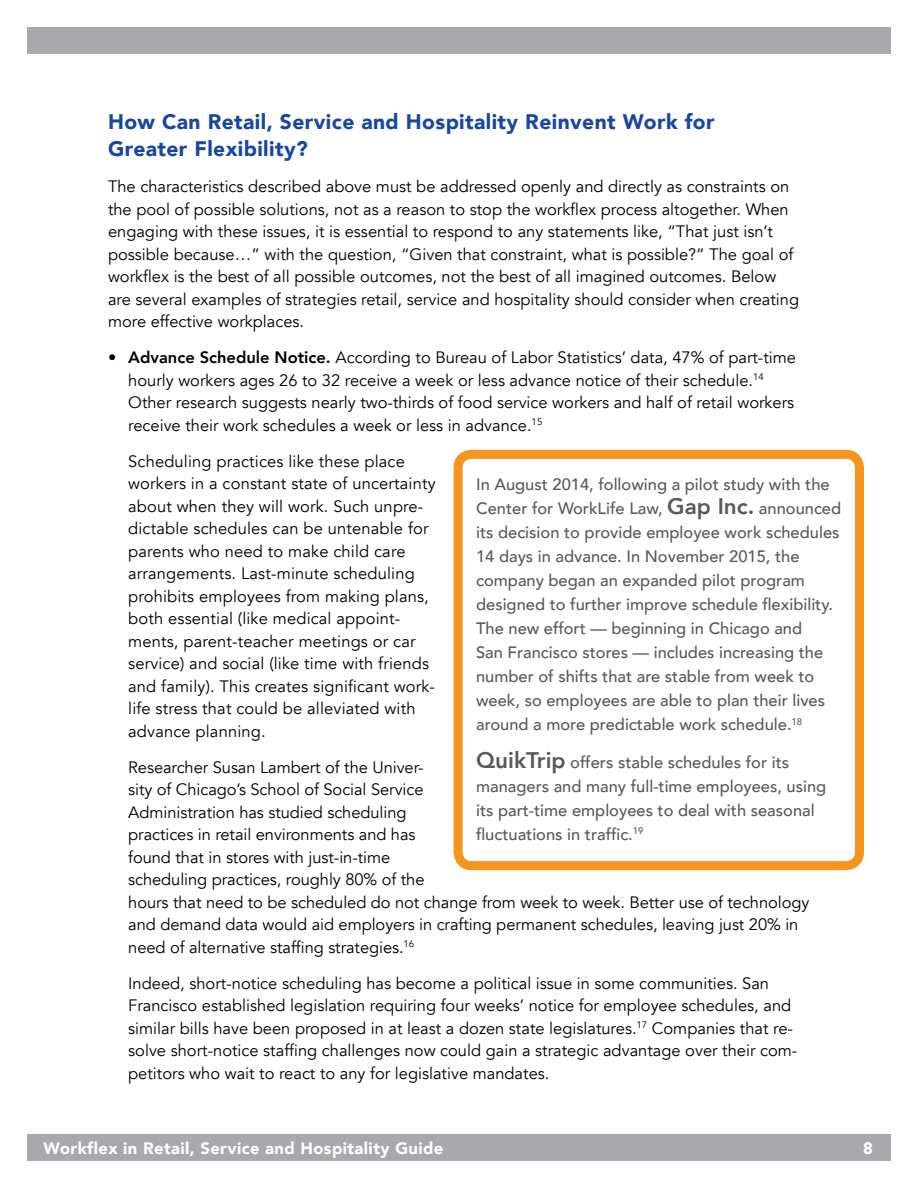
<style>
.page{position:relative;width:918px;height:1188px;background:#fff}
.page>*{position:absolute;margin:0;border:0;box-sizing:border-box;transform-origin:0 0}
.t1{font:900 21px/27px "Avenir";letter-spacing:.02em;color:#17479e}
.t2{font:16.5px/22.5px "Avenir";color:#000}
.t3{font:500 16.5px/24px "Avenir";color:#58595b}
.t4{font:900 16.5px "Avenir";letter-spacing:.025em;color:#fff}
.s1{font-weight:800}
.s2{font-weight:800;font-size:22.5px}
</style>
<div class="page">
<div style="left:27px;top:1134px;width:864px;height:27px;background:#a7a9ac"></div>
<div style="left:27px;top:27px;width:864px;height:27px;background:#a7a9ac"></div>
<div style="left:454px;top:450px;width:410px;height:420px;border:9px solid #f7941e;border-radius:14px"></div>
<p class="t1" style="left:108px;top:108px;width:608px">How Can Retail, Service and Hospitality Reinvent Work for<br>Greater Flexibility?</p>
<p class="t2" style="left:108px;top:175px;width:693px">The characteristics described above must be addressed openly and directly as constraints on the pool of possible solutions, not as a reason to stop the workflex process altogether. When engaging with these issues, it is essential to respond to any statements like, “That just isn’t possible because…” with the question, “Given that constraint, what is possible?” The goal of workflex is the best of all possible outcomes, not the best of all imagined outcomes. Below are several examples of strategies retail, service and hospitality should consider when creating more effective workplaces.</p>
<p class="t2" style="left:128px;top:346px;width:669px;text-indent:-20px">• <span class="s1">Advance Schedule Notice.</span> According to Bureau of Labor Statistics’ data, 47% of part-time hourly workers ages 26 to 32 receive a week or less advance notice of their schedule.<sup>14<br></sup>Other research suggests nearly two-thirds of food service workers and half of retail workers receive their work schedules a week or less in advance.<sup>15</sup></p>
<p class="t2" style="left:128px;top:450px;width:309px">Scheduling practices like these place workers in a constant state of uncertainty about when they will work. Such unpre&shy;dictable schedules can be untenable for parents who need to make child care arrangements. Last-minute scheduling prohibits employees from making plans, both essential (like medical appoint&shy;ments, parent-teacher meetings or car service) and social (like time with friends and family). This creates significant work&shy;life stress that could be alleviated with advance planning.</p>
<p class="t2" style="left:128px;top:756px;width:683px">Researcher Susan Lambert of the Univer-<br>sity of Chicago’s School of Social Service<br>Administration has studied scheduling<br>practices in retail environments and has<br>found that in stores with just-in-time<br>scheduling practices, roughly 80% of the<br>hours that need to be scheduled do not change from week to week. Better use of technology and demand data would aid employers in crafting permanent schedules, leaving just 20% in need of alternative staffing strategies.<sup>16</sup></p>
<p class="t2" style="left:128px;top:972px;width:671px">Indeed, short-notice scheduling has become a political issue in some communities. San Francisco established legislation requiring four weeks’ notice for employee schedules, and similar bills have been proposed in at least a dozen state legislatures.<sup>17</sup> Companies that re&shy;solve short-notice staffing challenges now could gain a strategic advantage over their com&shy;petitors who wait to react to any for legislative mandates.</p>
<p class="t3" style="left:476px;top:472px;width:367px">In August 2014, following a pilot study with the Center for WorkLife Law, <span class="s2">Gap Inc.</span> announced its decision to provide employee work schedules 14 days in advance. In November 2015, the company began an expanded pilot program designed to further improve schedule flexibility.<br>The new effort — beginning in Chicago and<br>San Francisco stores — includes increasing the number of shifts that are stable from week to week, so employees are able to plan their lives around a more predictable work schedule.<sup>18</sup></p>
<p class="t3" style="left:476px;top:749px;width:352px"><span class="s2">QuikTrip</span> offers stable schedules for its managers and many full-time employees, using its part-time employees to deal with seasonal fluctuations in traffic.<sup>19</sup></p>
<p class="t4" style="left:44px;top:1134px;width:401px">Workflex in Retail, Service and Hospitality Guide</p>
<p class="t4" style="left:863px;top:1134px;width:11px">8</p>
</div>
